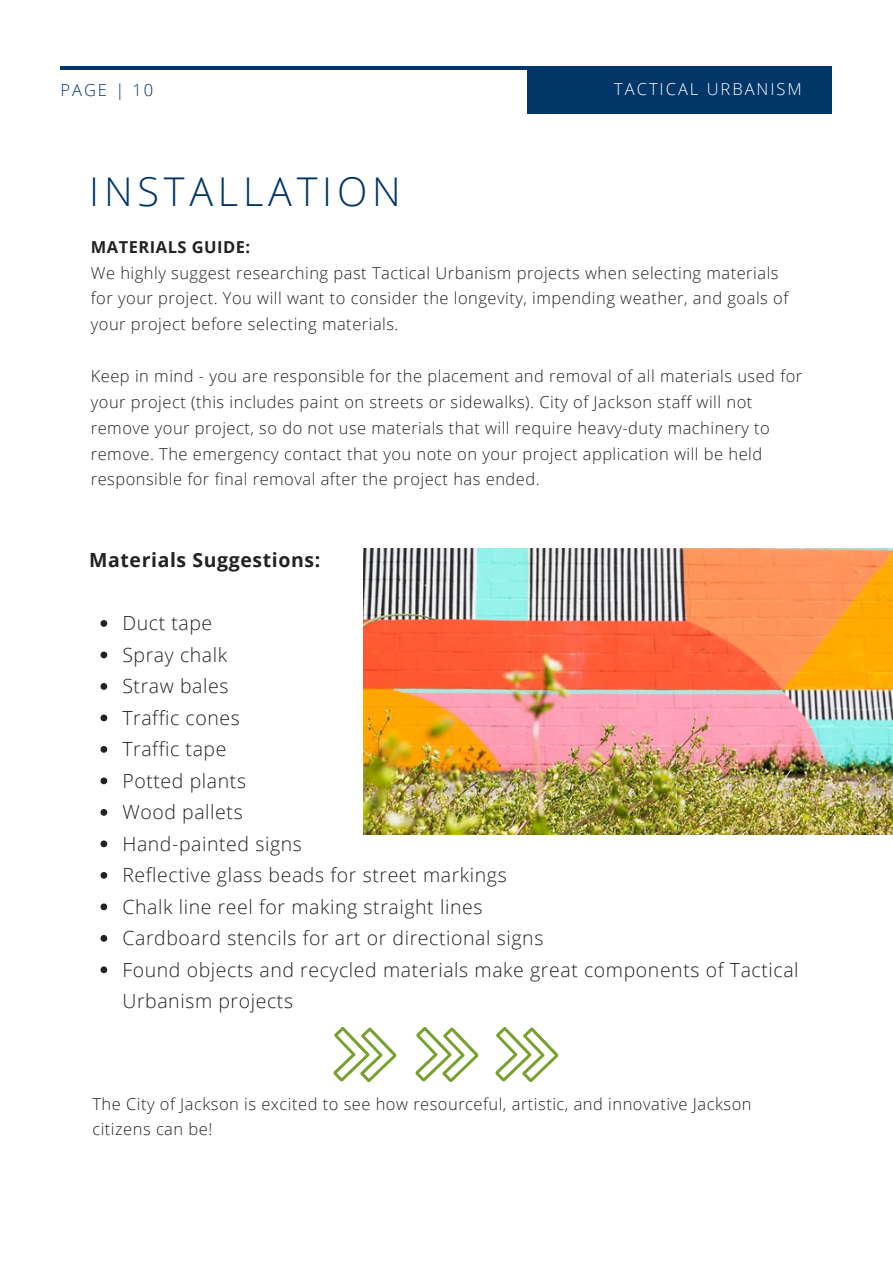
<style>
.page{position:relative;width:893px;height:1264px;background:#fff}
.page>*{position:absolute;margin:0;border:0;box-sizing:border-box;transform-origin:0 0}
.t1{font:300 39.6px "Open Sans";letter-spacing:.12em;color:#013668}
.t2{font:300 19.5px/31.5px "Open Sans";letter-spacing:.03em;color:#222}
.t3{font:700 19.5px "Open Sans";letter-spacing:.03em;color:#222}
.t4{font:300 16.5px/25.8px "Open Sans";letter-spacing:.03em;color:#222}
.t5{font:300 16.5px "Open Sans";letter-spacing:.12em;color:#fff}
.t6{font:700 16.5px "Open Sans";letter-spacing:.03em;color:#222}
.t7{font:300 16.5px "Open Sans";letter-spacing:.12em;color:#013668}
</style>
<div class="page">
<img style="left:363px;top:549px;width:529px;height:285px">
<hr style="left:60px;top:66px;width:770px;height:4px;background:#013668">
<div style="left:527px;top:66px;width:305px;height:47px;background:#013668"></div>
<svg style="left:100px;top:620px;width:7px;height:7px"></svg>
<svg style="left:100px;top:651px;width:7px;height:7px"></svg>
<svg style="left:100px;top:683px;width:7px;height:6px"></svg>
<svg style="left:100px;top:714px;width:7px;height:7px"></svg>
<svg style="left:100px;top:746px;width:7px;height:6px"></svg>
<svg style="left:100px;top:777px;width:7px;height:7px"></svg>
<svg style="left:100px;top:809px;width:7px;height:6px"></svg>
<svg style="left:100px;top:840px;width:7px;height:7px"></svg>
<svg style="left:100px;top:872px;width:7px;height:6px"></svg>
<svg style="left:100px;top:903px;width:7px;height:7px"></svg>
<svg style="left:100px;top:935px;width:7px;height:6px"></svg>
<svg style="left:100px;top:966px;width:7px;height:7px"></svg>
<svg style="left:415px;top:1027px;width:64px;height:55px"></svg>
<svg style="left:495px;top:1027px;width:64px;height:55px"></svg>
<svg style="left:333px;top:1027px;width:64px;height:55px"></svg>
<p class="t7" style="left:60px;top:79px;width:94px">PAGE | 10</p>
<p class="t5" style="left:614px;top:78px;width:189px">TACTICAL URBANISM</p>
<p class="t1" style="left:89px;top:164px;width:313px">INSTALLATION</p>
<p class="t6" style="left:91px;top:235px;width:161px">MATERIALS GUIDE:</p>
<p class="t4" style="left:91px;top:259px;width:698px">We highly suggest researching past Tactical Urbanism projects when selecting materials for your project. You will want to consider the longevity, impending weather, and goals of your project before selecting materials.</p>
<p class="t4" style="left:91px;top:362px;width:713px">Keep in mind - you are responsible for the placement and removal of all materials used for your project (this includes paint on streets or sidewalks). City of Jackson staff will not remove your project, so do not use materials that will require heavy-duty machinery to remove. The emergency contact that you note on your project application will be held responsible for final removal after the project has ended.</p>
<p class="t3" style="left:89px;top:546px;width:232px">Materials Suggestions:</p>
<p class="t2" style="left:122px;top:607px;width:91px">Duct tape</p>
<p class="t2" style="left:122px;top:638px;width:106px">Spray chalk</p>
<p class="t2" style="left:122px;top:670px;width:108px">Straw bales</p>
<p class="t2" style="left:122px;top:701px;width:119px">Traffic cones</p>
<p class="t2" style="left:122px;top:732px;width:106px">Traffic tape</p>
<p class="t2" style="left:122px;top:764px;width:125px">Potted plants</p>
<p class="t2" style="left:122px;top:795px;width:122px">Wood pallets</p>
<p class="t2" style="left:122px;top:827px;width:181px">Hand-painted signs</p>
<p class="t2" style="left:122px;top:858px;width:386px">Reflective glass beads for street markings</p>
<p class="t2" style="left:122px;top:890px;width:361px">Chalk line reel for making straight lines</p>
<p class="t2" style="left:122px;top:921px;width:422px">Cardboard stencils for art or directional signs</p>
<p class="t2" style="left:122px;top:953px;width:677px">Found objects and recycled materials make great components of Tactical<br>Urbanism projects</p>
<p class="t4" style="left:92px;top:1090px;width:660px">The City of Jackson is excited to see how resourceful, artistic, and innovative Jackson citizens can be!</p>
</div>
